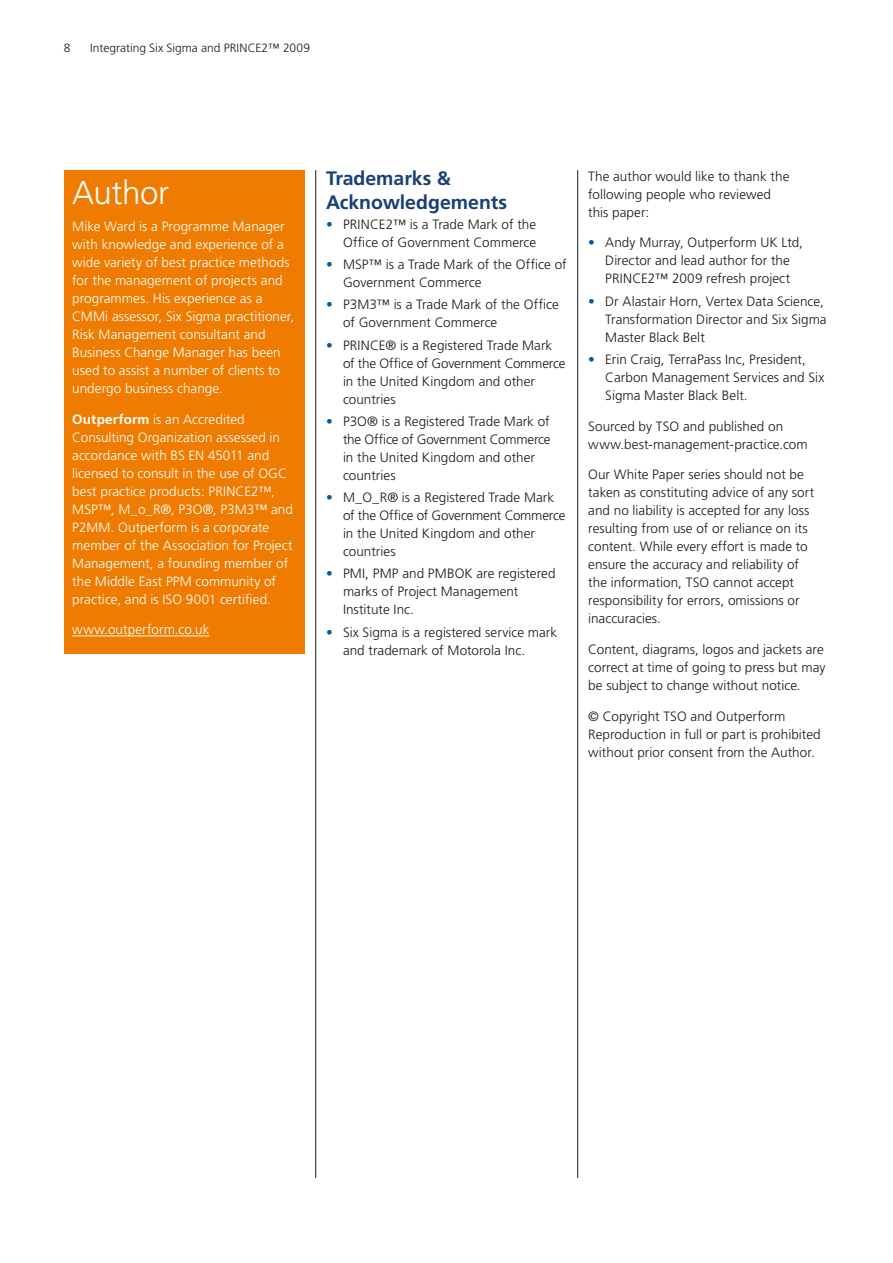
<style>
.page{position:relative;width:893px;height:1263px;background:#fff}
.page>*{position:absolute;margin:0;border:0;box-sizing:border-box;transform-origin:0 0}
.t1{font:300 33px "Frutiger";letter-spacing:-.015em;color:#fff}
.t2{font:700 19.5px/23.4px "Frutiger";color:#184074}
.t3{font:300 13.5px/18px "Frutiger";letter-spacing:.005em;color:#1a1a18}
.t4{font:300 13.5px/18px "Frutiger";letter-spacing:.005em;color:#fff}
.t5{font:300 12px "Frutiger";color:#1a1a18}
.s1{font-weight:700}
.s2{color:#005ca9}
</style>
<div class="page">
<hr style="left:577px;top:170px;width:1px;height:1008px;background:#1a1a18">
<hr style="left:315px;top:170px;width:1px;height:1008px;background:#1a1a18">
<div style="left:64px;top:170px;width:241px;height:483px;background:#ef7c00"></div>
<hr style="left:72px;top:635px;width:137px;height:1px;background:#fff">
<p class="t5" style="left:64px;top:41px;width:8px">8</p>
<p class="t5" style="left:90px;top:41px;width:221px">Integrating Six Sigma and PRINCE2™ 2009</p>
<h1 class="t1" style="left:72px;top:174px;width:98px">Author</h1>
<p class="t4" style="left:72px;top:217px;width:224px">Mike Ward is a Programme Manager with knowledge and experience of a wide variety of best practice methods for the management of projects and programmes. His experience as a CMMi assessor, Six Sigma practitioner, Risk Management consultant and Business Change Manager has been used to assist a number of clients to undergo business change.</p>
<p class="t4" style="left:72px;top:410px;width:222px"><span class="s1">Outperform</span> is an Accredited Consulting Organization assessed in accordance with BS EN 45011 and licensed to consult in the use of OGC best practice products: PRINCE2™, MSP™, M_o_R®, P3O®, P3M3™ and P2MM. Outperform is a corporate member of the Association for Project Management, a founding member of the Middle East PPM community of practice, and is ISO 9001 certified.</p>
<p class="t4" style="left:72px;top:621px;width:139px">www.outperform.co.uk</p>
<h2 class="t2" style="left:326px;top:167px;width:183px">Trademarks &amp;<br>Acknowledgements</h2>
<p class="t3" style="left:326px;top:215px;width:212px;text-align:right"><span class="s2">•</span> PRINCE2™ is a Trade Mark of the<br>Office of Government Commerce</p>
<p class="t3" style="left:343px;top:255px;width:225px;text-indent:-17px"><span class="s2">•</span> MSP™ is a Trade Mark of the Office of<br>Government Commerce</p>
<p class="t3" style="left:343px;top:296px;width:217px;text-indent:-17px"><span class="s2">•</span> P3M3™ is a Trade Mark of the Office of Government Commerce</p>
<p class="t3" style="left:343px;top:336px;width:224px;text-indent:-17px"><span class="s2">•</span> PRINCE® is a Registered Trade Mark of the Office of Government Commerce in the United Kingdom and other countries</p>
<p class="t3" style="left:343px;top:412px;width:209px;text-indent:-17px"><span class="s2">•</span> P3O® is a Registered Trade Mark of the Office of Government Commerce in the United Kingdom and other countries</p>
<p class="t3" style="left:343px;top:488px;width:224px;text-indent:-17px"><span class="s2">•</span> M_O_R® is a Registered Trade Mark of the Office of Government Commerce in the United Kingdom and other countries</p>
<p class="t3" style="left:343px;top:565px;width:214px;text-indent:-17px"><span class="s2">•</span> PMI, PMP and PMBOK are registered marks of Project Management<br>Institute Inc.</p>
<p class="t3" style="left:343px;top:623px;width:216px;text-indent:-17px"><span class="s2">•</span> Six Sigma is a registered service mark and trademark of Motorola Inc.</p>
<p class="t3" style="left:588px;top:167px;width:203px">The author would like to thank the following people who reviewed this paper:</p>
<p class="t3" style="left:588px;top:234px;width:216px;text-align:center"><span class="s2">•</span> Andy Murray, Outperform UK Ltd,<br>Director and lead author for the<br>PRINCE2™ 2009 refresh project</p>
<p class="t3" style="left:605px;top:292px;width:223px;text-indent:-17px"><span class="s2">•</span> Dr Alastair Horn, Vertex Data Science,<br>Transformation Director and Six Sigma<br>Master Black Belt</p>
<p class="t3" style="left:605px;top:350px;width:221px;text-indent:-17px"><span class="s2">•</span> Erin Craig, TerraPass Inc, President,<br>Carbon Management Services and Six<br>Sigma Master Black Belt.</p>
<p class="t3" style="left:588px;top:417px;width:221px">Sourced by TSO and published on www.best-management-practice.com</p>
<p class="t3" style="left:588px;top:466px;width:227px">Our White Paper series should not be taken as constituting advice of any sort and no liability is accepted for any loss resulting from use of or reliance on its content. While every effort is made to ensure the accuracy and reliability of the information, TSO cannot accept responsibility for errors, omissions or inaccuracies.</p>
<p class="t3" style="left:588px;top:640px;width:239px">Content, diagrams, logos and jackets are correct at time of going to press but may be subject to change without notice.</p>
<p class="t3" style="left:588px;top:707px;width:234px">© Copyright TSO and Outperform<br>Reproduction in full or part is prohibited without prior consent from the Author.</p>
</div>
